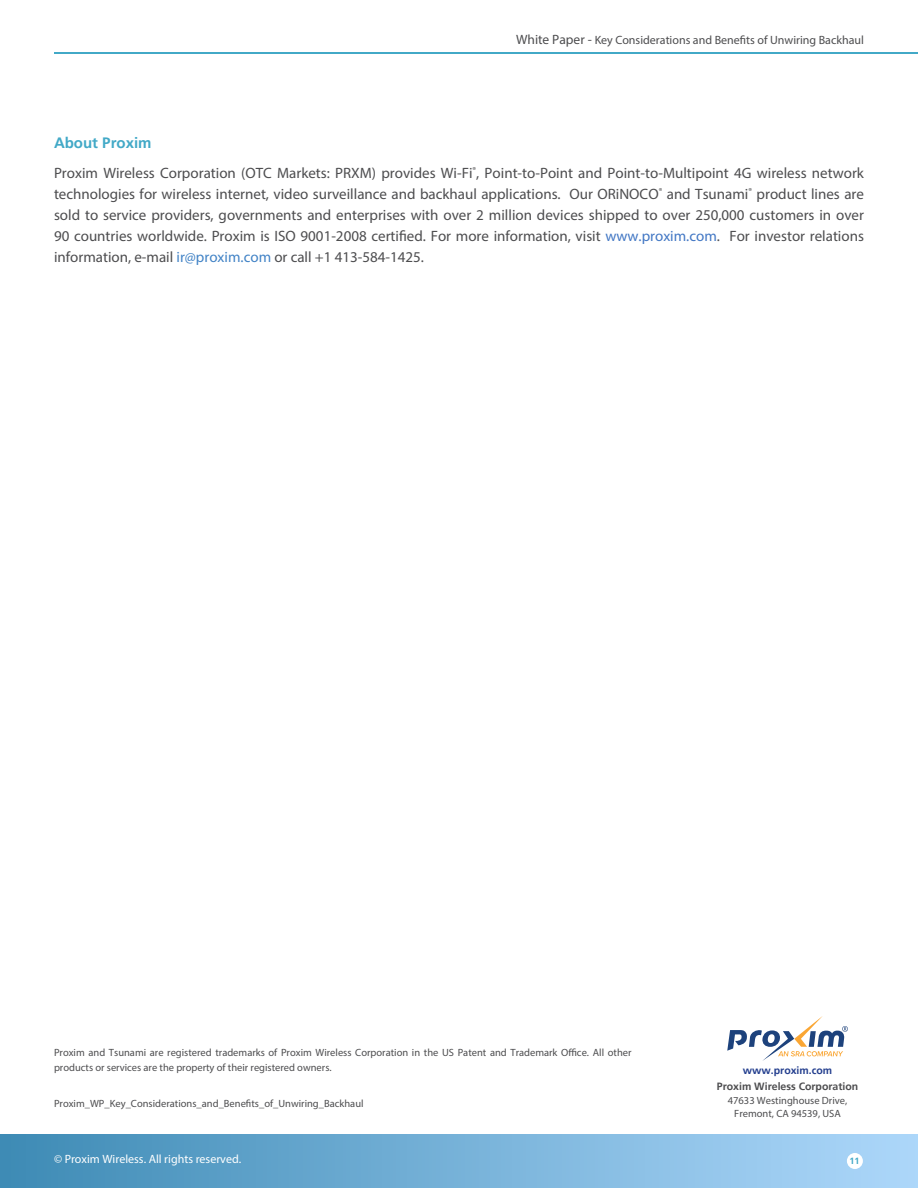
<style>
.page{position:relative;width:918px;height:1188px;background:#fff}
.page>*{position:absolute;margin:0;border:0;box-sizing:border-box;transform-origin:0 0}
.t1{font:15px/21px "Myriad Pro";color:#4d4d4f;text-align:justify}
.t2{font:700 15px "Frutiger";color:#42a9c7}
.t3{font:12px "Myriad Pro";color:#4d4d4f}
.t4{font:12px "Myriad Pro";color:#fff}
.t5{font:10.5px/15px "Myriad Pro";color:#4d4d4f}
.t6{font:700 10.5px "Frutiger";color:#4d4d4f}
.t7{font:700 10.5px "Frutiger";color:#25408f}
.t8{font:700 9px "Frutiger";color:#42a9c7}
.s1{font-size:13.5px}
.s2{color:#4277c4}
.s3{color:#4283c6}
</style>
<div class="page">
<div style="left:0;top:1134px;width:918px;height:54px;background:linear-gradient(to right,#3e8bb5,#aed8fb)"></div>
<hr style="left:54px;top:52px;width:864px;height:2px;background:#42a9c7">
<div style="left:847px;top:1153px;width:16px;height:16px;background:#fff;border-radius:50%"></div>
<svg style="left:727px;top:1016px;width:121px;height:45px"></svg>
<p class="t3" style="left:516px;top:33px;width:349px"><span class="s1">White Paper -</span> Key Considerations and Benefits of Unwiring Backhaul</p>
<p class="t2" style="left:54px;top:134px;width:99px">About Proxim</p>
<p class="t1" style="left:54px;top:162px;width:812px">Proxim Wireless Corporation (OTC Markets: PRXM) provides Wi-Fi<sup>®</sup>, Point-to-Point and Point-to-Multipoint 4G wireless network technologies for wireless internet, video surveillance and backhaul applications. Our ORiNOCO<sup>®</sup> and Tsunami<sup>®</sup> product lines are sold to service providers, governments and enterprises with over 2 million devices shipped to over 250,000 customers in over 90 countries worldwide. Proxim is ISO 9001-2008 certified. For more information, visit <span class="s2">www.proxim.com</span>. For investor relations information, e-mail <span class="s3">ir@proxim.com</span> or call +1 413-584-1425.</p>
<p class="t5" style="left:54px;top:1045px;width:579px">Proxim and Tsunami are registered trademarks of Proxim Wireless Corporation in the US Patent and Trademark Office. All other products or services are the property of their registered owners.</p>
<p class="t5" style="left:54px;top:1096px;width:311px">Proxim_WP_Key_Considerations_and_Benefits_of_Unwiring_Backhaul</p>
<p class="t4" style="left:54px;top:1152px;width:189px">© Proxim Wireless. All rights reserved.</p>
<p class="t7" style="left:743px;top:1065px;width:91px">www.proxim.com</p>
<p class="t6" style="left:717px;top:1080px;width:143px">Proxim Wireless Corporation</p>
<p class="t5" style="left:728px;top:1093px;width:121px;line-height:13.5px;text-align:center">47633 Westinghouse Drive,<br>Fremont, CA 94539, USA</p>
<p class="t8" style="left:849px;top:1155px;width:12px">11</p>
</div>
